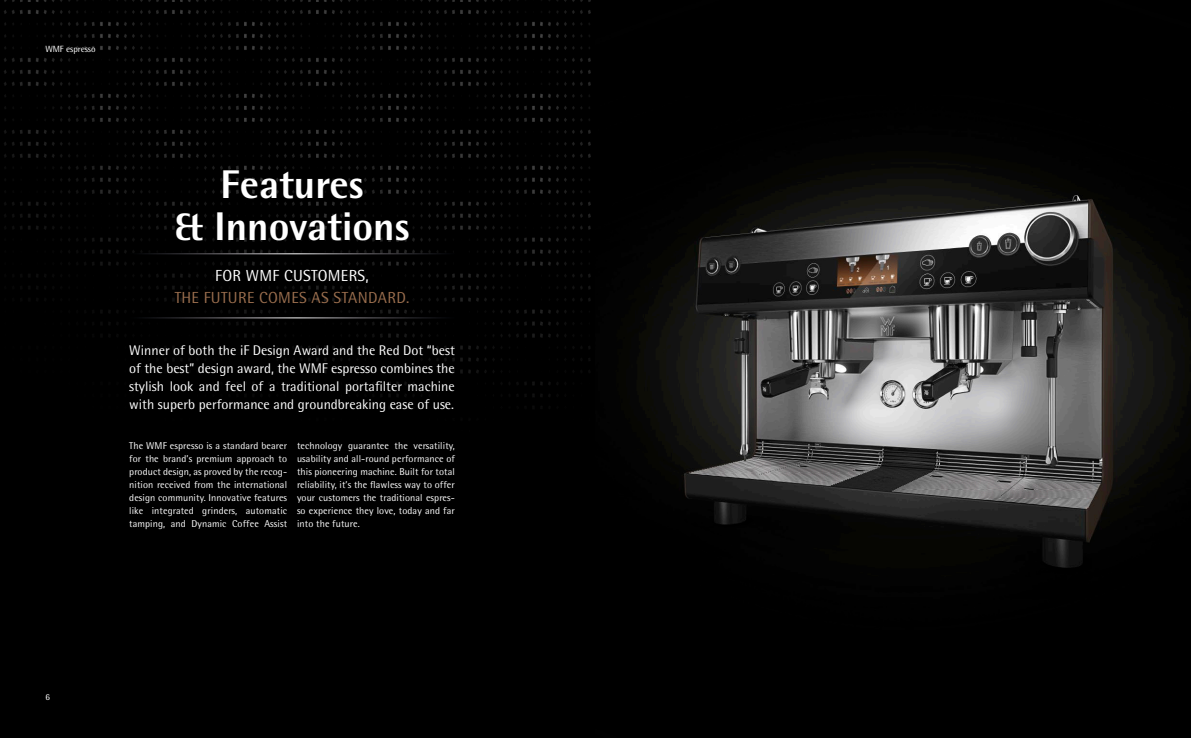
<style>
.page{position:relative;width:1191px;height:738px;background:#fff}
.page>*{position:absolute;margin:0;border:0;box-sizing:border-box;transform-origin:0 0}
.t1{font:700 40px "WMF Rotis";color:#fff}
.t2{font:16px "WMF Rotis";letter-spacing:.02em;color:#996d4d}
.t3{font:16px "WMF Rotis";letter-spacing:.02em;color:#fff}
.t4{font:14px/18px "WMF Rotis";color:#fff;text-align:justify}
.t5{font:10px/13px "WMF Rotis";letter-spacing:.01em;color:#fff;text-align:justify}
.t6{font:9px "WMF Rotis";color:#fff}
</style>
<div class="page">
<div style="left:0;top:0;width:1191px;height:737px;background:#000"></div>
<hr style="left:130px;top:253px;width:324px;height:1px;background:#fff">
<hr style="left:130px;top:317px;width:324px;height:1px;background:#fff">
<img style="left:637px;top:162px;width:554px;height:406px">
<p class="t6" style="left:45px;top:44px;width:52px">WMF espresso</p>
<p class="t1" style="left:220px;top:159px;width:145px">Features</p>
<p class="t1" style="left:174px;top:201px;width:237px">&amp; Innovations</p>
<p class="t3" style="left:215px;top:266px;width:155px">FOR WMF CUSTOMERS,</p>
<p class="t2" style="left:175px;top:288px;width:236px">THE FUTURE COMES AS STANDARD.</p>
<p class="t4" style="left:129px;top:341px;width:327px">Winner of both the iF Design Award and the Red Dot “best of the best” design award, the WMF espresso combines the stylish look and feel of a traditional portafilter machine with superb performance and groundbreaking ease of use.</p>
<p class="t5" style="left:129px;top:438px;width:159px">The WMF espresso is a standard bearer for the brand’s premium approach to product design, as proved by the recog&shy;nition received from the international design community. Innovative features like integrated grinders, automatic tamping, and Dynamic Coffee Assist</p>
<p class="t5" style="left:297px;top:438px;width:159px">technology guarantee the versatility, usability and all-round performance of this pioneering machine. Built for total reliability, it’s the flawless way to offer your customers the traditional espres&shy;so experience they love, today and far into the future.</p>
<p class="t6" style="left:45px;top:690px;width:6px">6</p>
</div>
